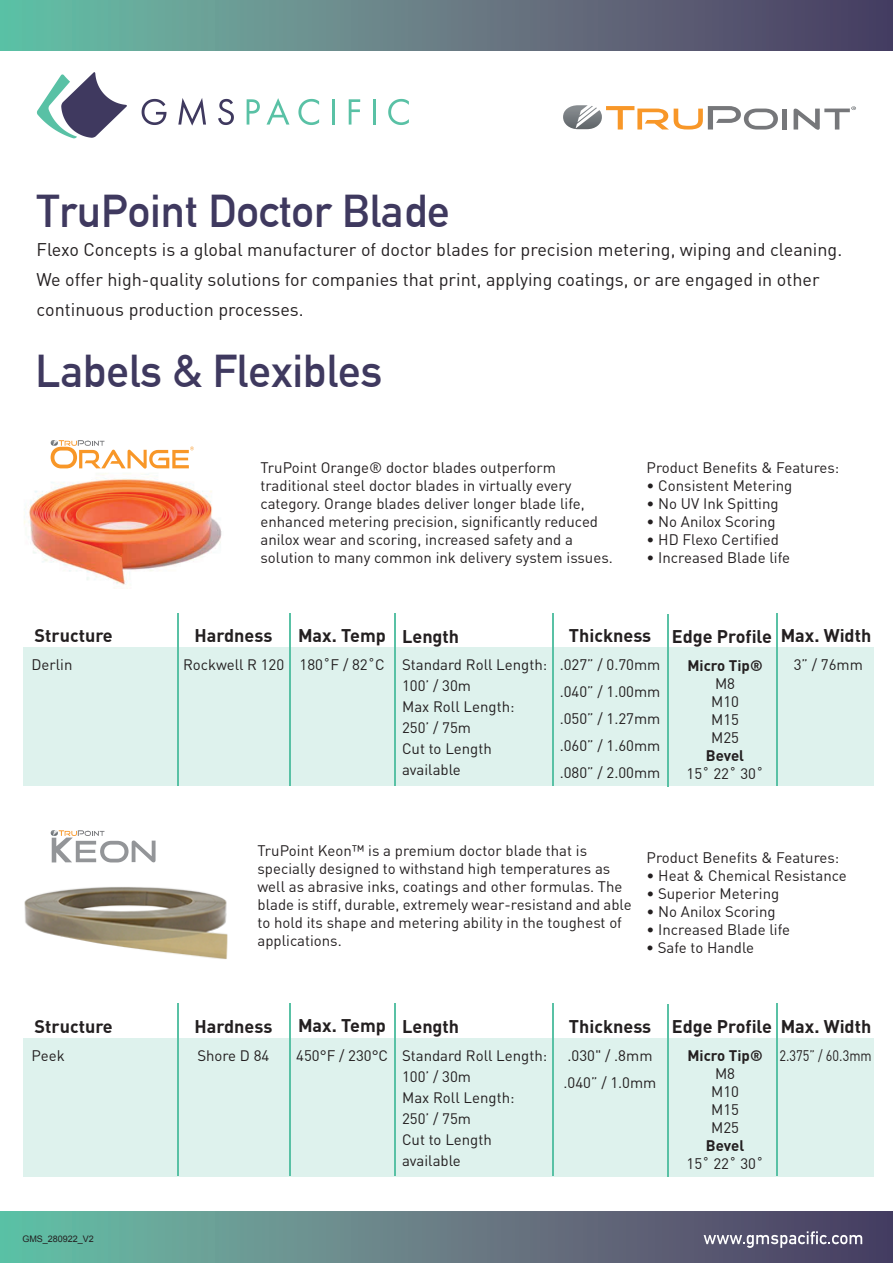
<style>
.page{position:relative;width:893px;height:1263px;background:#fff}
.page>*{position:absolute;margin:0;border:0;box-sizing:border-box;transform-origin:0 0}
.t1{font:700 45px "DIN Alternate";color:#3f395f}
.t2{font:18px/30px "DIN";color:#231f20}
.t3{font:700 18px "DIN";color:#231f20}
.t4{font:15px/18px "DIN";color:#231f20}
.t5{font:700 15px "DIN";color:#231f20}
.t6{font:15px "DIN";color:#231f20;scale:.85 1}
.t7{font:9px "Arial";color:#231f20}
</style>
<div class="page">
<svg style="left:0;top:1212px;width:893px;height:51px"></svg>
<svg style="left:0;top:0;width:893px;height:51px"></svg>
<svg style="left:704px;top:1231px;width:158px;height:17px"></svg>
<img style="left:24px;top:473px;width:198px;height:116px">
<svg style="left:51px;top:440px;width:143px;height:29px"></svg>
<div style="left:23px;top:648px;width:850px;height:138px;background:#def2ed"></div>
<div style="left:23px;top:1038px;width:850px;height:138px;background:#def2ed"></div>
<hr style="left:177px;top:613px;width:2px;height:173px;background:#59c1a5">
<hr style="left:177px;top:1004px;width:2px;height:172px;background:#59c1a5">
<hr style="left:394px;top:613px;width:1px;height:173px;background:#59c1a5">
<hr style="left:394px;top:1004px;width:1px;height:172px;background:#59c1a5">
<hr style="left:552px;top:613px;width:1px;height:173px;background:#59c1a5">
<hr style="left:552px;top:1004px;width:1px;height:172px;background:#59c1a5">
<hr style="left:667px;top:614px;width:1px;height:172px;background:#59c1a5">
<hr style="left:667px;top:1004px;width:1px;height:172px;background:#59c1a5">
<hr style="left:776px;top:613px;width:1px;height:173px;background:#59c1a5">
<hr style="left:776px;top:1004px;width:1px;height:172px;background:#59c1a5">
<hr style="left:289px;top:613px;width:2px;height:173px;background:#59c1a5">
<hr style="left:289px;top:1004px;width:2px;height:172px;background:#59c1a5">
<svg style="left:142px;top:99px;width:24px;height:26px"></svg>
<svg style="left:178px;top:98px;width:28px;height:28px"></svg>
<svg style="left:218px;top:99px;width:16px;height:26px"></svg>
<svg style="left:247px;top:99px;width:13px;height:26px"></svg>
<svg style="left:267px;top:98px;width:22px;height:27px"></svg>
<svg style="left:298px;top:99px;width:21px;height:26px"></svg>
<hr style="left:332px;top:99px;width:3px;height:26px;background:#59c1a5">
<svg style="left:349px;top:99px;width:11px;height:26px"></svg>
<hr style="left:373px;top:99px;width:2px;height:26px;background:#59c1a5">
<svg style="left:388px;top:99px;width:21px;height:26px"></svg>
<svg style="left:37px;top:72px;width:90px;height:66px"></svg>
<svg style="left:563px;top:105px;width:215px;height:25px"></svg>
<div style="left:782px;top:109px;width:5px;height:21px;background:#76777a"></div>
<svg style="left:794px;top:106px;width:62px;height:24px"></svg>
<img style="left:24px;top:862px;width:204px;height:97px">
<svg style="left:51px;top:830px;width:105px;height:32px"></svg>
<h1 class="t1" style="left:37px;top:185px;width:414px">TruPoint Doctor Blade</h1>
<p class="t2" style="left:37px;top:234px;width:807px">Flexo Concepts is a global manufacturer of doctor blades for precision metering, wiping and cleaning.<br>We offer high-quality solutions for companies that print, applying coatings, or are engaged in other continuous production processes.</p>
<h1 class="t1" style="left:36px;top:345px;width:348px">Labels &amp; Flexibles</h1>
<p class="t4" style="left:260px;top:458px;width:354px">TruPoint Orange® doctor blades outperform traditional steel doctor blades in virtually every category. Orange blades deliver longer blade life, enhanced metering precision, significantly reduced anilox wear and scoring, increased safety and a solution to many common ink delivery system issues.</p>
<p class="t4" style="left:647px;top:458px;width:194px">Product Benefits &amp; Features:</p>
<p class="t4" style="left:647px;top:476px;width:147px">• Consistent Metering</p>
<p class="t4" style="left:647px;top:494px;width:134px">• No UV Ink Spitting</p>
<p class="t4" style="left:647px;top:512px;width:131px">• No Anilox Scoring</p>
<p class="t4" style="left:647px;top:530px;width:134px">• HD Flexo Certified</p>
<p class="t4" style="left:647px;top:548px;width:145px">• Increased Blade life</p>
<p class="t3" style="left:35px;top:624px;width:80px">Structure</p>
<p class="t3" style="left:195px;top:624px;width:79px">Hardness</p>
<p class="t3" style="left:298px;top:624px;width:89px">Max. Temp</p>
<p class="t3" style="left:402px;top:624px;width:59px">Length</p>
<p class="t3" style="left:569px;top:624px;width:84px">Thickness</p>
<p class="t3" style="left:672px;top:625px;width:102px">Edge Profile</p>
<p class="t3" style="left:781px;top:624px;width:92px">Max. Width</p>
<p class="t4" style="left:31px;top:656px;width:43px">Derlin</p>
<p class="t4" style="left:183px;top:656px;width:102px">Rockwell R 120</p>
<p class="t4" style="left:300px;top:656px;width:87px">180˚F / 82˚C</p>
<p class="t4" style="left:402px;top:654px;width:147px;line-height:21px">Standard Roll Length:<br>100’ / 30m<br>Max Roll Length:<br>250’ / 75m<br>Cut to Length available</p>
<p class="t4" style="left:560px;top:651px;width:102px;line-height:27px;text-align:justify">.027” / 0.70mm .040” / 1.00mm .050” / 1.27mm .060” / 1.60mm .080” / 2.00mm</p>
<p class="t5" style="left:687px;top:656px;width:77px">Micro Tip®</p>
<p class="t4" style="left:711px;top:674px;width:29px">M8<br>M10<br>M15<br>M25</p>
<p class="t5" style="left:706px;top:746px;width:40px">Bevel</p>
<p class="t4" style="left:687px;top:764px;width:78px">15˚ 22˚ 30˚</p>
<p class="t4" style="left:794px;top:656px;width:71px">3” / 76mm</p>
<p class="t4" style="left:258px;top:841px;width:376px">TruPoint Keon™ is a premium doctor blade that is specially designed to withstand high temperatures as well as abrasive inks, coatings and other formulas. The blade is stiff, durable, extremely wear-resistand and able to hold its shape and metering ability in the toughest of applications.</p>
<p class="t4" style="left:647px;top:848px;width:194px">Product Benefits &amp; Features:</p>
<p class="t4" style="left:647px;top:866px;width:202px">• Heat &amp; Chemical Resistance</p>
<p class="t4" style="left:646px;top:884px;width:134px">• Superior Metering</p>
<p class="t4" style="left:647px;top:902px;width:131px">• No Anilox Scoring</p>
<p class="t4" style="left:647px;top:920px;width:145px">• Increased Blade life</p>
<p class="t4" style="left:646px;top:938px;width:110px">• Safe to Handle</p>
<p class="t3" style="left:35px;top:1014px;width:80px">Structure</p>
<p class="t3" style="left:195px;top:1014px;width:79px">Hardness</p>
<p class="t3" style="left:298px;top:1014px;width:89px">Max. Temp</p>
<p class="t3" style="left:402px;top:1014px;width:59px">Length</p>
<p class="t3" style="left:569px;top:1014px;width:84px">Thickness</p>
<p class="t3" style="left:672px;top:1015px;width:102px">Edge Profile</p>
<p class="t3" style="left:781px;top:1014px;width:92px">Max. Width</p>
<p class="t4" style="left:31px;top:1046px;width:35px">Peek</p>
<p class="t4" style="left:198px;top:1046px;width:73px">Shore D 84</p>
<p class="t4" style="left:296px;top:1046px;width:93px">450°F / 230°C</p>
<p class="t4" style="left:402px;top:1044px;width:147px;line-height:21px">Standard Roll Length:<br>100’ / 30m<br>Max Roll Length:<br>250’ / 75m<br>Cut to Length available</p>
<p class="t4" style="left:564px;top:1041px;width:94px;line-height:27px">.030" / .8mm .040” / 1.0mm</p>
<p class="t5" style="left:687px;top:1046px;width:77px">Micro Tip®</p>
<p class="t4" style="left:711px;top:1064px;width:29px">M8<br>M10<br>M15<br>M25</p>
<p class="t5" style="left:706px;top:1136px;width:40px">Bevel</p>
<p class="t4" style="left:687px;top:1154px;width:78px">15˚ 22˚ 30˚</p>
<p class="t6" style="left:779px;top:1046px;width:110px">2.375” / 60.3mm</p>
<p class="t7" style="left:22px;top:1234px;width:73px">GMS_280922_V2</p>
</div>
